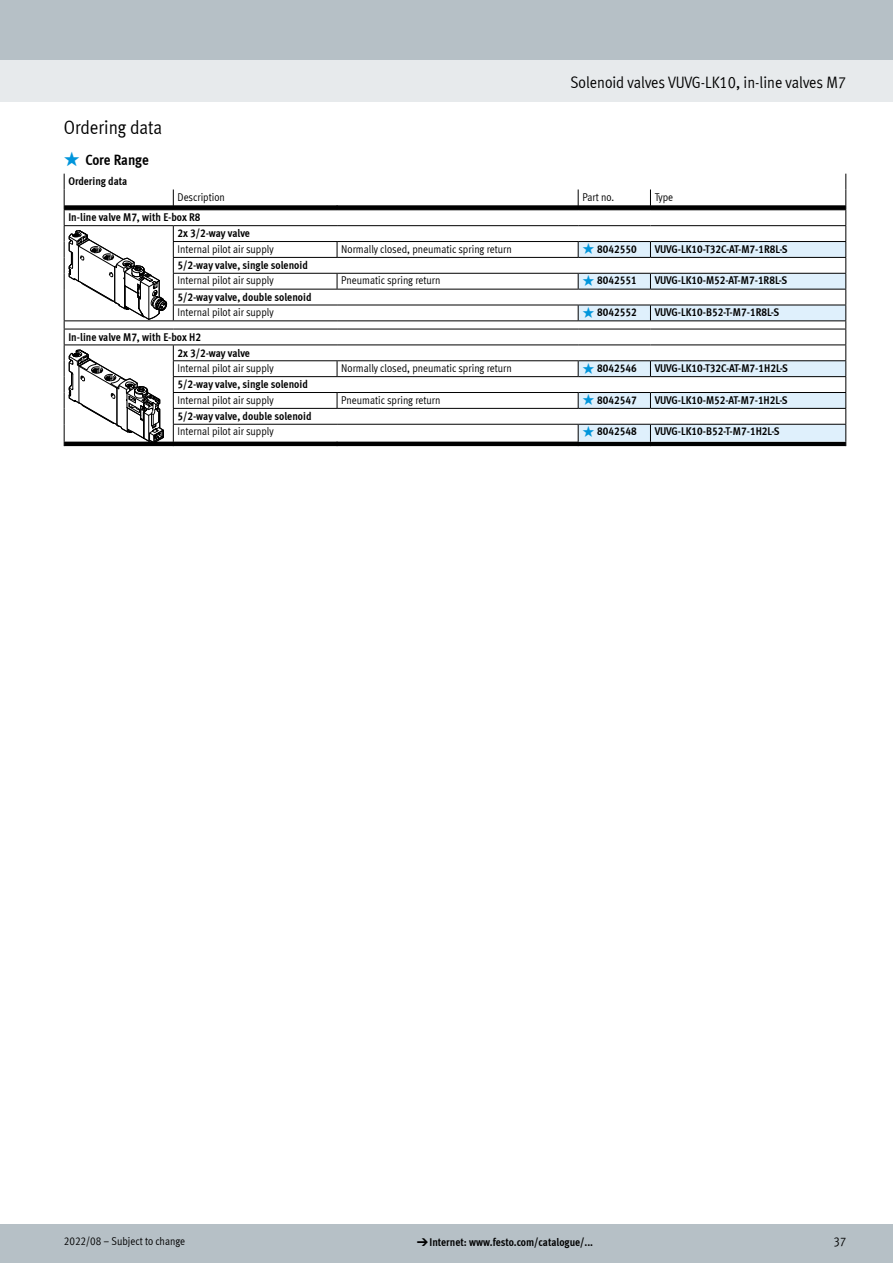
<style>
.page{position:relative;width:893px;height:1263px;background:#fff}
.page>*{position:absolute;margin:0;border:0;box-sizing:border-box;transform-origin:0 0}
.FES_title_section{font:19.5px "Meta Cond LF";color:#000}
.FES_title_family{font:16.5px "Meta Cond LF";color:#000}
.t1{font:700 15px "Meta Cond LF";letter-spacing:-.01em;color:#000}
.t2{font:12.75px "Meta Cond LF";color:#000}
.FES_tab_sub_1{font:700 11.25px "Meta Cond LF";color:#000}
.FES_tab_regular{font:11.25px "Meta Cond LF";color:#000}
.FES_type_code{font:700 11.25px "Meta Cond LF";color:#000}
.FES_tab_head_1{font:700 11.25px "Meta Cond LF";color:#000}
.FES_tab_head_2{font:11.25px "Meta Cond LF";color:#000}
.FES_type_code_head{font:11.25px "Meta Cond LF";color:#000}
.s1{font-family:"Meto Pict 182";font-weight:400;color:#0095db}
.s2{font-family:"Meto Pict 182";font-weight:400}
</style>
<div class="page">
<div style="left:0;top:1225px;width:893px;height:38px;background:#b6c0c6"></div>
<div style="left:0;top:60px;width:893px;height:42px;background:#e7eaec"></div>
<div style="left:0;top:0;width:893px;height:60px;background:#b6c0c6"></div>
<svg style="left:174px;top:205px;width:671px;height:241px"></svg>
<svg style="left:578px;top:242px;width:267px;height:200px;fill:#dff0fc"></svg>
<svg style="left:337px;top:242px;width:1px;height:15px"></svg>
<svg style="left:578px;top:242px;width:1px;height:15px"></svg>
<svg style="left:650px;top:242px;width:1px;height:15px"></svg>
<svg style="left:337px;top:274px;width:1px;height:15px"></svg>
<svg style="left:578px;top:274px;width:1px;height:15px"></svg>
<svg style="left:650px;top:274px;width:1px;height:15px"></svg>
<svg style="left:578px;top:306px;width:1px;height:14px"></svg>
<svg style="left:650px;top:306px;width:1px;height:14px"></svg>
<hr style="left:173px;top:320px;width:164px;height:1px;background:#000">
<hr style="left:337px;top:320px;width:241px;height:1px;background:#000">
<hr style="left:578px;top:320px;width:72px;height:1px;background:#000">
<hr style="left:650px;top:320px;width:196px;height:1px;background:#000">
<svg style="left:337px;top:361px;width:1px;height:15px"></svg>
<svg style="left:578px;top:361px;width:1px;height:15px"></svg>
<svg style="left:650px;top:361px;width:1px;height:15px"></svg>
<svg style="left:337px;top:393px;width:1px;height:15px"></svg>
<svg style="left:578px;top:393px;width:1px;height:15px"></svg>
<svg style="left:650px;top:393px;width:1px;height:15px"></svg>
<svg style="left:578px;top:189px;width:1px;height:20px"></svg>
<svg style="left:650px;top:189px;width:1px;height:20px"></svg>
<hr style="left:173px;top:209px;width:164px;height:1px;background:#000">
<hr style="left:337px;top:209px;width:241px;height:1px;background:#000">
<hr style="left:578px;top:209px;width:72px;height:1px;background:#000">
<hr style="left:650px;top:209px;width:196px;height:1px;background:#000">
<hr style="left:337px;top:241px;width:241px;height:1px;background:#000">
<hr style="left:578px;top:241px;width:72px;height:1px;background:#000">
<hr style="left:650px;top:241px;width:196px;height:1px;background:#000">
<hr style="left:173px;top:225px;width:164px;height:1px;background:#000">
<hr style="left:337px;top:225px;width:241px;height:1px;background:#000">
<hr style="left:578px;top:225px;width:72px;height:1px;background:#000">
<hr style="left:650px;top:225px;width:196px;height:1px;background:#000">
<hr style="left:173px;top:241px;width:164px;height:1px;background:#000">
<hr style="left:337px;top:273px;width:241px;height:1px;background:#000">
<hr style="left:578px;top:273px;width:72px;height:1px;background:#000">
<hr style="left:650px;top:273px;width:196px;height:1px;background:#000">
<hr style="left:173px;top:257px;width:164px;height:1px;background:#000">
<hr style="left:337px;top:257px;width:241px;height:1px;background:#000">
<hr style="left:578px;top:257px;width:72px;height:1px;background:#000">
<hr style="left:650px;top:257px;width:196px;height:1px;background:#000">
<hr style="left:173px;top:273px;width:164px;height:1px;background:#000">
<hr style="left:578px;top:305px;width:72px;height:1px;background:#000">
<hr style="left:650px;top:305px;width:196px;height:1px;background:#000">
<hr style="left:173px;top:289px;width:164px;height:1px;background:#000">
<hr style="left:337px;top:289px;width:241px;height:1px;background:#000">
<hr style="left:578px;top:289px;width:72px;height:1px;background:#000">
<hr style="left:650px;top:289px;width:196px;height:1px;background:#000">
<hr style="left:173px;top:305px;width:164px;height:1px;background:#000">
<hr style="left:337px;top:305px;width:241px;height:1px;background:#000">
<hr style="left:173px;top:329px;width:164px;height:1px;background:#000">
<hr style="left:337px;top:329px;width:241px;height:1px;background:#000">
<hr style="left:578px;top:329px;width:72px;height:1px;background:#000">
<hr style="left:650px;top:329px;width:196px;height:1px;background:#000">
<hr style="left:337px;top:360px;width:241px;height:1px;background:#000">
<hr style="left:578px;top:360px;width:72px;height:1px;background:#000">
<hr style="left:650px;top:360px;width:196px;height:1px;background:#000">
<hr style="left:173px;top:344px;width:164px;height:1px;background:#000">
<hr style="left:337px;top:344px;width:241px;height:1px;background:#000">
<hr style="left:578px;top:344px;width:72px;height:1px;background:#000">
<hr style="left:650px;top:344px;width:196px;height:1px;background:#000">
<hr style="left:173px;top:360px;width:164px;height:1px;background:#000">
<hr style="left:337px;top:392px;width:241px;height:1px;background:#000">
<hr style="left:578px;top:392px;width:72px;height:1px;background:#000">
<hr style="left:650px;top:392px;width:196px;height:1px;background:#000">
<hr style="left:173px;top:376px;width:164px;height:1px;background:#000">
<hr style="left:337px;top:376px;width:241px;height:1px;background:#000">
<hr style="left:578px;top:376px;width:72px;height:1px;background:#000">
<hr style="left:650px;top:376px;width:196px;height:1px;background:#000">
<hr style="left:173px;top:392px;width:164px;height:1px;background:#000">
<hr style="left:578px;top:424px;width:72px;height:1px;background:#000">
<hr style="left:650px;top:424px;width:196px;height:1px;background:#000">
<hr style="left:173px;top:408px;width:164px;height:1px;background:#000">
<hr style="left:337px;top:408px;width:241px;height:1px;background:#000">
<hr style="left:578px;top:408px;width:72px;height:1px;background:#000">
<hr style="left:650px;top:408px;width:196px;height:1px;background:#000">
<hr style="left:173px;top:424px;width:164px;height:1px;background:#000">
<hr style="left:337px;top:424px;width:241px;height:1px;background:#000">
<svg style="left:578px;top:425px;width:1px;height:21px"></svg>
<svg style="left:650px;top:425px;width:1px;height:21px"></svg>
<svg style="left:845px;top:174px;width:1px;height:272px"></svg>
<svg style="left:64px;top:174px;width:110px;height:272px"></svg>
<p class="FES_title_section" style="left:64px;top:116px;width:100px">Ordering data</p>
<p class="t1" style="left:64px;top:150px;width:87px"><span class="s1">q</span> Core Range</p>
<p class="FES_tab_head_1" style="left:68px;top:174px;width:60px">Ordering data</p>
<p class="FES_title_family" style="left:570px;top:72px;width:277px">Solenoid valves VUVG-LK10, in-line valves M7</p>
<p class="FES_tab_head_2" style="left:178px;top:190px;width:49px">Description</p>
<p class="FES_type_code_head" style="left:582px;top:190px;width:33px">Part no.</p>
<p class="FES_type_code_head" style="left:655px;top:190px;width:20px">Type</p>
<p class="FES_tab_sub_1" style="left:68px;top:210px;width:134px">In-line valve M7, with E-box R8</p>
<p class="FES_tab_sub_1" style="left:178px;top:226px;width:74px">2x 3/2-way valve</p>
<p class="FES_tab_regular" style="left:178px;top:242px;width:98px">Internal pilot air supply</p>
<p class="FES_tab_regular" style="left:341px;top:242px;width:172px">Normally closed, pneumatic spring return</p>
<p class="FES_tab_sub_1" style="left:582px;top:242px;width:56px"><span class="s1">q</span>8042550</p>
<p class="FES_type_code" style="left:655px;top:242px;width:134px">VUVG-LK10-T32C-AT-M7-1R8L-S</p>
<p class="FES_tab_sub_1" style="left:178px;top:258px;width:132px">5/2-way valve, single solenoid</p>
<p class="FES_tab_regular" style="left:178px;top:274px;width:98px">Internal pilot air supply</p>
<p class="FES_tab_regular" style="left:341px;top:274px;width:101px">Pneumatic spring return</p>
<p class="FES_tab_sub_1" style="left:582px;top:273px;width:56px"><span class="s1">q</span>8042551</p>
<p class="FES_type_code" style="left:655px;top:273px;width:134px">VUVG-LK10-M52-AT-M7-1R8L-S</p>
<p class="FES_tab_sub_1" style="left:178px;top:290px;width:135px">5/2-way valve, double solenoid</p>
<p class="FES_tab_regular" style="left:178px;top:305px;width:98px">Internal pilot air supply</p>
<p class="FES_tab_sub_1" style="left:582px;top:305px;width:56px"><span class="s1">q</span>8042552</p>
<p class="FES_type_code" style="left:655px;top:305px;width:126px">VUVG-LK10-B52-T-M7-1R8L-S</p>
<p class="FES_tab_sub_1" style="left:68px;top:330px;width:134px">In-line valve M7, with E-box H2</p>
<p class="FES_tab_sub_1" style="left:178px;top:345px;width:74px">2x 3/2-way valve</p>
<p class="FES_tab_regular" style="left:178px;top:361px;width:98px">Internal pilot air supply</p>
<p class="FES_tab_regular" style="left:341px;top:361px;width:172px">Normally closed, pneumatic spring return</p>
<p class="FES_tab_sub_1" style="left:582px;top:361px;width:56px"><span class="s1">q</span>8042546</p>
<p class="FES_type_code" style="left:655px;top:361px;width:135px">VUVG-LK10-T32C-AT-M7-1H2L-S</p>
<p class="FES_tab_sub_1" style="left:178px;top:377px;width:132px">5/2-way valve, single solenoid</p>
<p class="FES_tab_regular" style="left:178px;top:393px;width:98px">Internal pilot air supply</p>
<p class="FES_tab_regular" style="left:341px;top:393px;width:101px">Pneumatic spring return</p>
<p class="FES_tab_sub_1" style="left:582px;top:393px;width:56px"><span class="s1">q</span>8042547</p>
<p class="FES_type_code" style="left:655px;top:393px;width:134px">VUVG-LK10-M52-AT-M7-1H2L-S</p>
<p class="FES_tab_sub_1" style="left:178px;top:409px;width:135px">5/2-way valve, double solenoid</p>
<p class="FES_tab_regular" style="left:178px;top:424px;width:98px">Internal pilot air supply</p>
<p class="FES_tab_sub_1" style="left:582px;top:424px;width:56px"><span class="s1">q</span>8042548</p>
<p class="FES_type_code" style="left:655px;top:424px;width:126px">VUVG-LK10-B52-T-M7-1H2L-S</p>
<p class="FES_tab_regular" style="left:64px;top:1234px;width:123px">2022/08 – Subject to change</p>
<p class="FES_tab_sub_1" style="left:417px;top:1235px;width:178px"><span class="s2">d</span>Internet: www.festo.com/catalogue/...</p>
<p class="t2" style="left:833px;top:1234px;width:14px">37</p>
</div>
